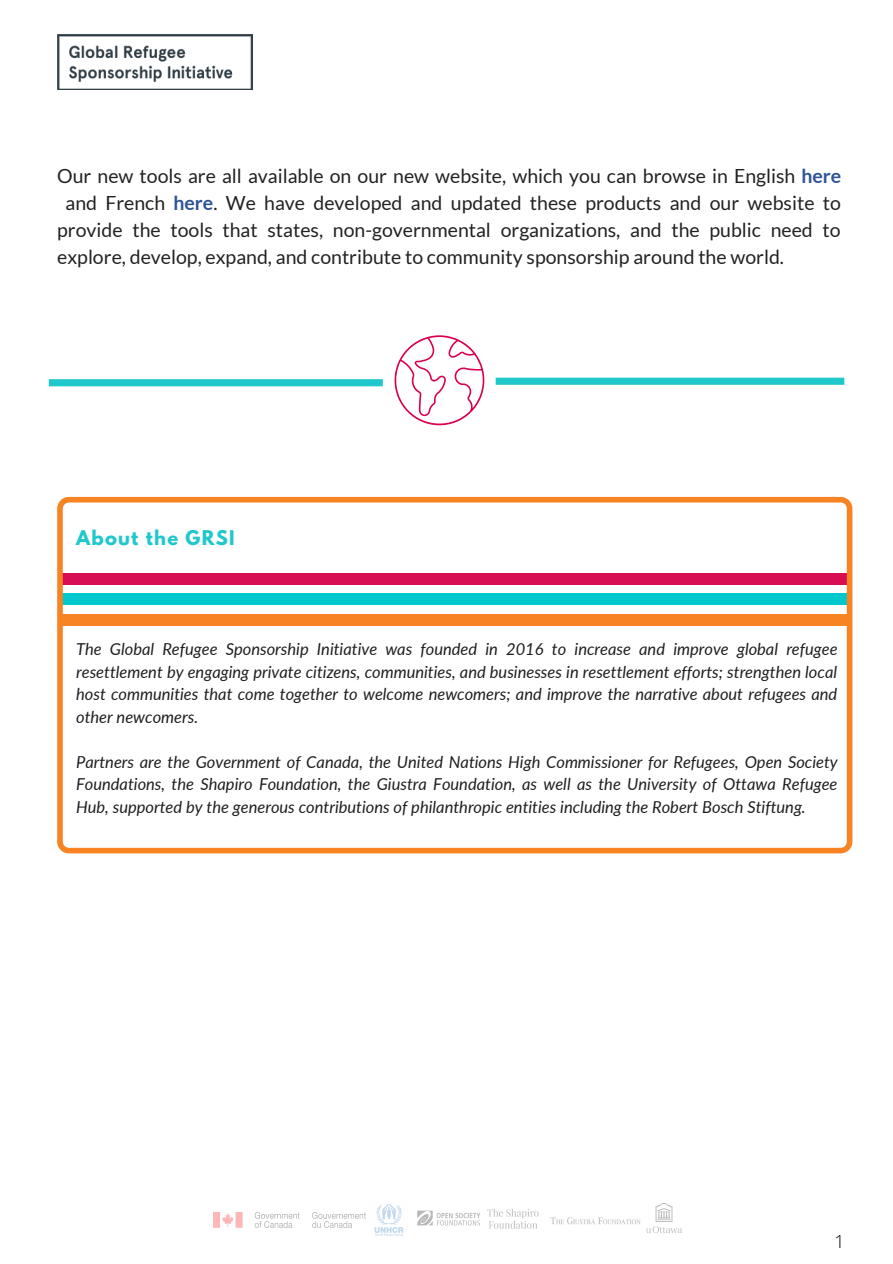
<style>
.page{position:relative;width:893px;height:1264px;background:#fff}
.page>*{position:absolute;margin:0;border:0;box-sizing:border-box;transform-origin:0 0}
.t1{font:19.5px "Lato";color:#222}
.t2{font:700 18px "League Spartan";letter-spacing:.07em;color:#21c8cb}
.t3{font:300 18px "Open Sans";color:#000}
.t4{font:italic 16.5px/22.5px "Lato";color:#1f1f1f;text-align:justify}
.s1{font-weight:700;color:#2f5496}
</style>
<div class="page">
<img style="left:57px;top:35px;width:196px;height:55px">
<img style="left:374px;top:1204px;width:30px;height:32px">
<img style="left:646px;top:1203px;width:35px;height:29px">
<img style="left:417px;top:1210px;width:64px;height:16px">
<img style="left:213px;top:1212px;width:152px;height:15px">
<img style="left:550px;top:1217px;width:91px;height:8px">
<img style="left:487px;top:1208px;width:52px;height:21px">
<svg style="left:57px;top:497px;width:795px;height:356px"></svg>
<svg style="left:394px;top:335px;width:90px;height:90px"></svg>
<svg style="left:49px;top:379px;width:334px;height:7px;background:#26c9cc"></svg>
<svg style="left:495px;top:377px;width:349px;height:8px;background:#38cdd0"></svg>
<p class="t1" style="left:57px;top:163px;width:785px">Our new tools are all available on our new website, which you can browse in English <span class="s1">here</span></p>
<p class="t1" style="left:65px;top:190px;width:777px">and French <span class="s1">here</span>. We have developed and updated these products and our website to</p>
<p class="t1" style="left:57px;top:217px;width:784px">provide the tools that states, non-governmental organizations, and the public need to</p>
<p class="t1" style="left:57px;top:244px;width:728px">explore, develop, expand, and contribute to community sponsorship around the world.</p>
<p class="t2" style="left:76px;top:528px;width:160px">About the GRSI</p>
<p class="t4" style="left:76px;top:637px;width:763px">The Global Refugee Sponsorship Initiative was founded in 2016 to increase and improve global refugee resettlement by engaging private citizens, communities, and businesses in resettlement efforts; strengthen local host communities that come together to welcome newcomers; and improve the narrative about refugees and other newcomers.</p>
<p class="t4" style="left:76px;top:750px;width:763px">Partners are the Government of Canada, the United Nations High Commissioner for Refugees, Open Society Foundations, the Shapiro Foundation, the Giustra Foundation, as well as the University of Ottawa Refugee Hub, supported by the generous contributions of philanthropic entities including the Robert Bosch Stiftung.</p>
<p class="t3" style="left:834px;top:1228px;width:12px">1</p>
</div>
